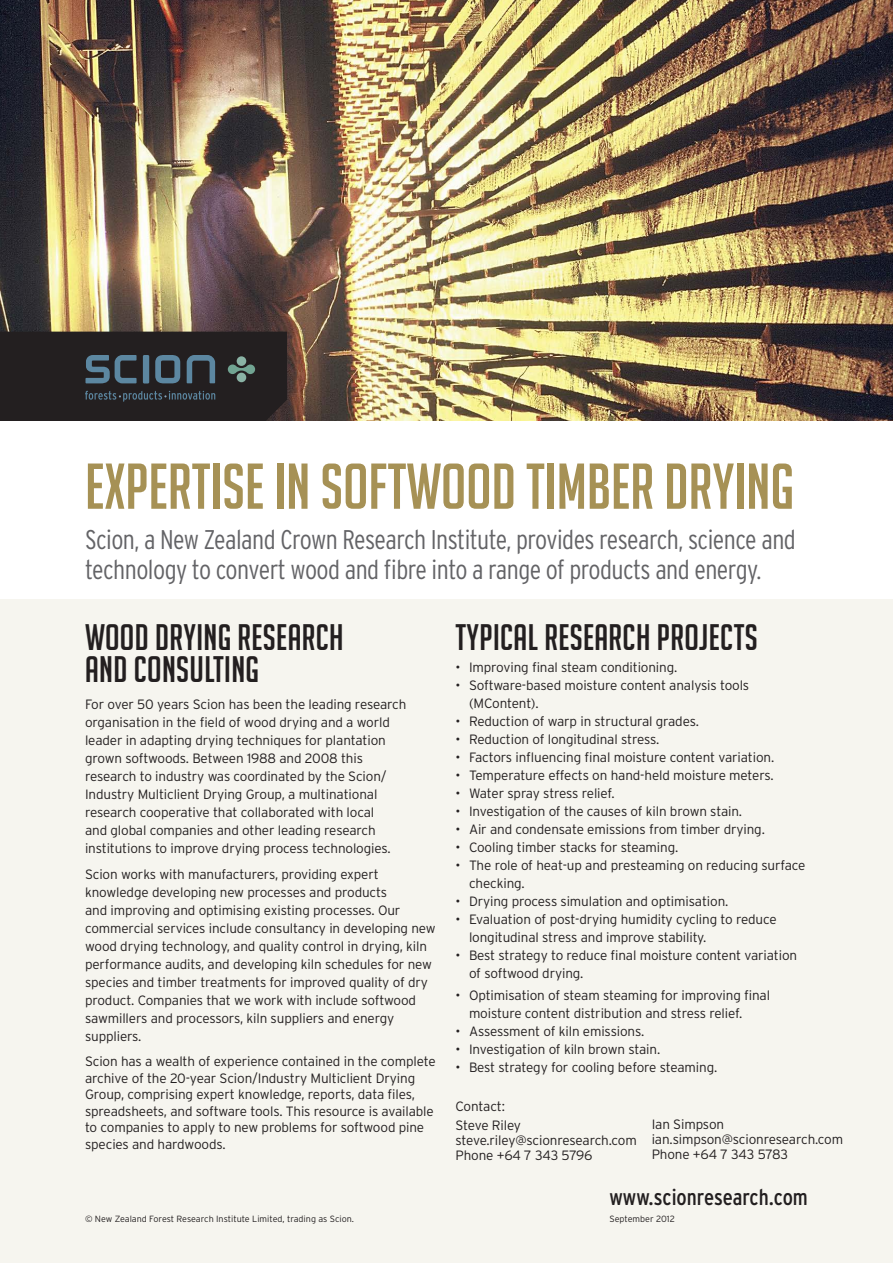
<style>
.page{position:relative;width:893px;height:1263px;background:#fff}
.page>*{position:absolute;margin:0;border:0;box-sizing:border-box;transform-origin:0 0}
.t1{font:63px "Big Noodle Titling";color:#a69155}
.t2{font:36px/32.4px "Big Noodle Titling";letter-spacing:.01em;color:#231f20}
.t3{font:300 condensed 27px/30px "Interstate";letter-spacing:-.02em;color:#636366}
.t4{font:condensed 22.5px "Interstate";color:#231f20}
.t5{font:300 13.5px/18px "Interstate";letter-spacing:-.01em;color:#231f20}
.t6{font:300 9px "Interstate";color:#231f20}
</style>
<div class="page">
<img style="left:0;top:0;width:893px;height:421px">
<div style="left:0;top:600px;width:893px;height:663px;background:#f6f5ef"></div>
<svg style="left:0;top:332px;width:287px;height:89px;background:#29292c"></svg>
<h1 class="t1" style="left:85px;top:452px;width:710px">EXPERTISE IN SOFTWOOD TIMBER DRYING</h1>
<h3 class="t3" style="left:85px;top:524px;width:712px">Scion, a New Zealand Crown Research Institute, provides research, science and technology to convert wood and fibre into a range of products and energy.</h3>
<h2 class="t2" style="left:85px;top:621px;width:260px">WOOD DRYING RESEARCH<br>AND CONSULTING</h2>
<p class="t5" style="left:85px;top:695px;width:323px">For over 50 years Scion has been the leading research organisation in the field of wood drying and a world leader in adapting drying techniques for plantation grown softwoods. Between 1988 and 2008 this research to industry was coordinated by the Scion/ Industry Multiclient Drying Group, a multinational research cooperative that collaborated with local<br>and global companies and other leading research institutions to improve drying process technologies.</p>
<p class="t5" style="left:85px;top:865px;width:352px">Scion works with manufacturers, providing expert knowledge developing new processes and products<br>and improving and optimising existing processes. Our commercial services include consultancy in developing new wood drying technology, and quality control in drying, kiln performance audits, and developing kiln schedules for new species and timber treatments for improved quality of dry product. Companies that we work with include softwood sawmillers and processors, kiln suppliers and energy suppliers.</p>
<p class="t5" style="left:85px;top:1053px;width:352px;line-height:16.5px">Scion has a wealth of experience contained in the complete archive of the 20-year Scion/Industry Multiclient Drying Group, comprising expert knowledge, reports, data files, spreadsheets, and software tools. This resource is available to companies to apply to new problems for softwood pine species and hardwoods.</p>
<p class="t6" style="left:85px;top:1213px;width:271px">© New Zealand Forest Research Institute Limited, trading as Scion.</p>
<h2 class="t2" style="left:455px;top:621px;width:304px">TYPICAL RESEARCH PROJECTS</h2>
<p class="t5" style="left:455px;top:658px;width:223px">• Improving final steam conditioning.</p>
<p class="t5" style="left:469px;top:676px;width:282px;text-indent:-14px">• Software-based moisture content analysis tools (MContent).</p>
<p class="t5" style="left:455px;top:712px;width:245px">• Reduction of warp in structural grades.</p>
<p class="t5" style="left:455px;top:730px;width:205px">• Reduction of longitudinal stress.</p>
<p class="t5" style="left:455px;top:748px;width:320px">• Factors influencing final moisture content variation.</p>
<p class="t5" style="left:455px;top:766px;width:320px">• Temperature effects on hand-held moisture meters.</p>
<p class="t5" style="left:455px;top:784px;width:161px">• Water spray stress relief.</p>
<p class="t5" style="left:455px;top:802px;width:288px">• Investigation of the causes of kiln brown stain.</p>
<p class="t5" style="left:455px;top:820px;width:311px">• Air and condensate emissions from timber drying.</p>
<p class="t5" style="left:455px;top:838px;width:224px">• Cooling timber stacks for steaming.</p>
<p class="t5" style="left:469px;top:856px;width:338px;text-indent:-14px">• The role of heat-up and presteaming on reducing surface checking.</p>
<p class="t5" style="left:455px;top:892px;width:274px">• Drying process simulation and optimisation.</p>
<p class="t5" style="left:469px;top:910px;width:309px;text-indent:-14px">• Evaluation of post-drying humidity cycling to reduce longitudinal stress and improve stability.</p>
<p class="t5" style="left:469px;top:946px;width:330px;text-indent:-14px">• Best strategy to reduce final moisture content variation of softwood drying.</p>
<p class="t5" style="left:469px;top:986px;width:303px;text-indent:-14px">• Optimisation of steam steaming for improving final moisture content distribution and stress relief.</p>
<p class="t5" style="left:455px;top:1022px;width:190px">• Assessment of kiln emissions.</p>
<p class="t5" style="left:455px;top:1040px;width:206px">• Investigation of kiln brown stain.</p>
<p class="t5" style="left:455px;top:1058px;width:263px">• Best strategy for cooling before steaming.</p>
<p class="t5" style="left:455px;top:1096px;width:67px;line-height:19.2px">Contact:<br>Steve Riley</p>
<p class="t5" style="left:455px;top:1133px;width:183px;line-height:15px">steve.riley@scionresearch.com<br>Phone +64 7 343 5796</p>
<p class="t5" style="left:652px;top:1117px;width:193px;line-height:15px">Ian Simpson ian.simpson@scionresearch.com<br>Phone +64 7 343 5783</p>
<h3 class="t4" style="left:609px;top:1184px;width:200px">www.scionresearch.com</h3>
<p class="t6" style="left:609px;top:1213px;width:67px">September 2012</p>
</div>
